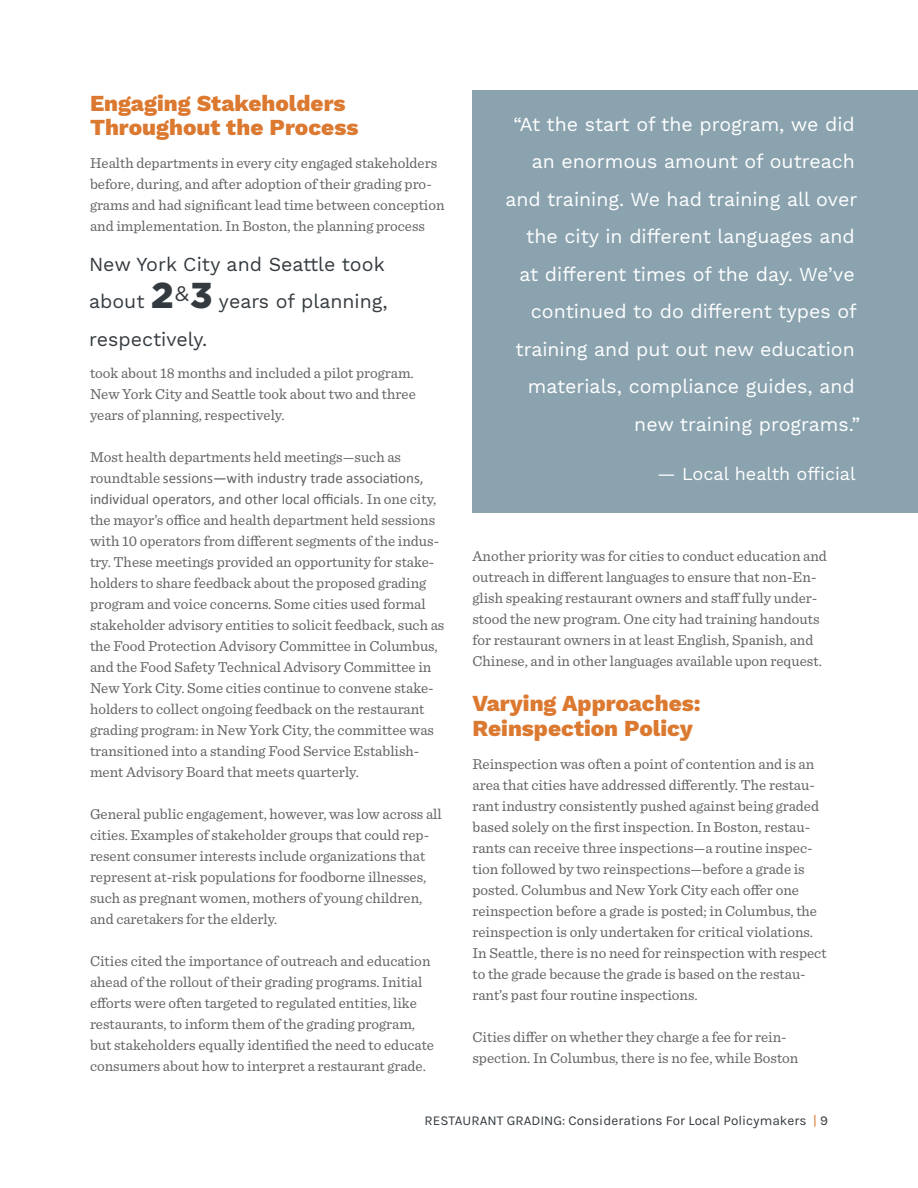
<style>
.page{position:relative;width:918px;height:1188px;background:#fff}
.page>*{position:absolute;margin:0;border:0;box-sizing:border-box;transform-origin:0 0}
.SUBHEAD{font:800 22.5px/24.3px "Work Sans";color:#dc7930}
.t1{font:19.5px/37.5px "Work Sans";color:#fff;text-align:right}
.t2{font:19.5px/37.5px "Work Sans";color:#343b40}
.t3{font:18px "Work Sans";color:#fff}
.text{font:15px/21px "Sentinel";color:#636366}
.t4{font:13.5px "Karla";color:#343b40}
.s1{font-family:"Gotham";font-weight:900;font-size:36px}
.s2{font-family:"Calibri"}
.s3{color:#dc7930}
</style>
<div class="page">
<div style="left:472px;top:90px;width:446px;height:423px;background:#8aa3af"></div>
<p class="SUBHEAD" style="left:90px;top:92px;width:270px">Engaging Stakeholders<br>Throughout the Process</p>
<p class="text" style="left:90px;top:152px;width:356px">Health departments in every city engaged stakeholders before, during, and after adoption of their grading pro&shy;grams and had significant lead time between conception and implementation. In Boston, the planning process</p>
<p class="t2" style="left:89px;top:246px;width:300px">New York City and Seattle took about <span class="s1">2</span><sup>&amp;</sup><span class="s1">3</span> years of planning, respectively.</p>
<p class="text" style="left:90px;top:362px;width:327px">took about 18 months and included a pilot program.<br>New York City and Seattle took about two and three years of planning, respectively.</p>
<p class="text" style="left:90px;top:446px;width:356px">Most health departments held meetings—such as roundtable <span class="s2">sessions—with industry trade associations, individual operators, and other local officials.</span> In one city, the mayor’s office and health department held sessions with 10 operators from different segments of the indus&shy;try. These meetings provided an opportunity for stake&shy;holders to share feedback about the proposed grading program and voice concerns. Some cities used formal stakeholder advisory entities to solicit feedback, such as the Food Protection Advisory Committee in Columbus, and the Food Safety Technical Advisory Committee in New York City. Some cities continue to convene stake&shy;holders to collect ongoing feedback on the restaurant grading program: in New York City, the committee was transitioned into a standing Food Service Establish&shy;ment Advisory Board that meets quarterly.</p>
<p class="text" style="left:90px;top:803px;width:353px">General public engagement, however, was low across all cities. Examples of stakeholder groups that could rep&shy;resent consumer interests include organizations that represent at-risk populations for foodborne illnesses, such as pregnant women, mothers of young children, and caretakers for the elderly.</p>
<p class="text" style="left:90px;top:950px;width:346px">Cities cited the importance of outreach and education ahead of the rollout of their grading programs. Initial efforts were often targeted to regulated entities, like restaurants, to inform them of the grading program, but stakeholders equally identified the need to educate consumers about how to interpret a restaurant grade.</p>
<p class="t1" style="left:505px;top:106px;width:356px">“At the start of the program, we did an enormous amount of outreach and training. We had training all over the city in different languages and<br>at different times of the day. We’ve continued to do different types of training and put out new education materials, compliance guides, and new training programs.”</p>
<p class="t3" style="left:658px;top:463px;width:200px">— Local health official</p>
<p class="text" style="left:472px;top:545px;width:356px">Another priority was for cities to conduct education and outreach in different languages to ensure that non-En&shy;glish speaking restaurant owners and staff fully under&shy;stood the new program. One city had training handouts for restaurant owners in at least English, Spanish, and Chinese, and in other languages available upon request.</p>
<p class="SUBHEAD" style="left:472px;top:693px;width:230px">Varying Approaches:<br>Reinspection Policy</p>
<p class="text" style="left:472px;top:752px;width:356px">Reinspection was often a point of contention and is an area that cities have addressed differently. The restau&shy;rant industry consistently pushed against being graded based solely on the first inspection. In Boston, restau&shy;rants can receive three inspections—a routine inspec&shy;tion followed by two reinspections—before a grade is posted. Columbus and New York City each offer one reinspection before a grade is posted; in Columbus, the reinspection is only undertaken for critical violations.<br>In Seattle, there is no need for reinspection with respect to the grade because the grade is based on the restau&shy;rant’s past four routine inspections.</p>
<p class="text" style="left:472px;top:1025px;width:327px">Cities differ on whether they charge a fee for rein&shy;spection. In Columbus, there is no fee, while Boston</p>
<p class="t4" style="left:425px;top:1114px;width:405px">RESTAURANT GRADING: Considerations For Local Policymakers <span class="s3">|</span> 9</p>
</div>
